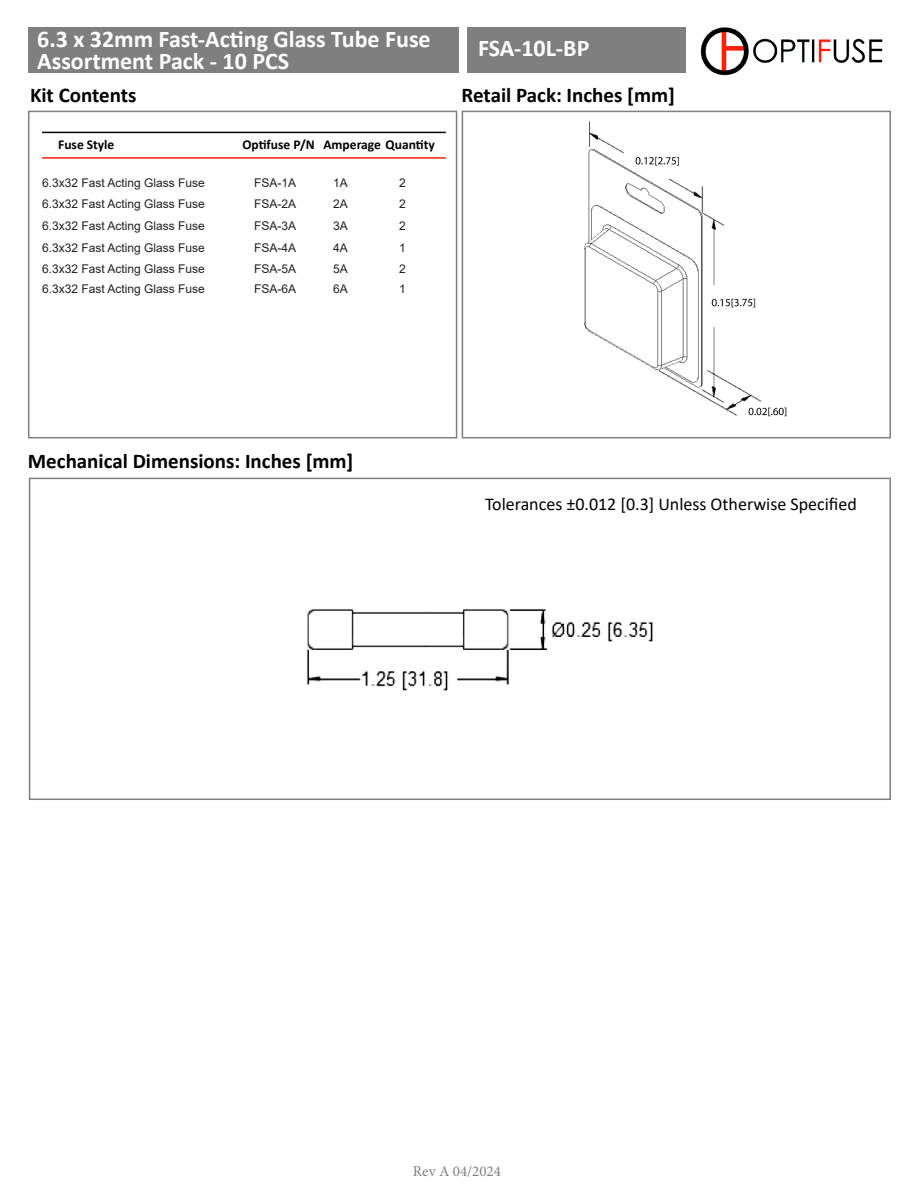
<style>
.page{position:relative;width:918px;height:1188px;background:#fff}
.page>*{position:absolute;margin:0;border:0;box-sizing:border-box;transform-origin:0 0}
.t1{font:700 24px/22.5px "Calibri";color:#fff}
.t2{font:700 21px "Calibri";color:#000}
.t3{font:18px "Calibri";color:#000}
.t4{font:15px "Minion Pro";color:#7f7f7f}
.t5{font:700 13.5px "Calibri";color:#000}
.t6{font:12px "Arial";color:#231f20}
</style>
<div class="page">
<img style="left:701px;top:27px;width:182px;height:49px">
<div style="left:29px;top:478px;width:862px;height:322px;border:2px solid #7f7f7f"></div>
<img style="left:584px;top:121px;width:203px;height:296px">
<div style="left:462px;top:111px;width:429px;height:327px;border:2px solid #7f7f7f"></div>
<div style="left:28px;top:111px;width:429px;height:327px;border:2px solid #7f7f7f"></div>
<hr style="left:42px;top:157px;width:404px;height:2px;background:#ff2100">
<hr style="left:42px;top:132px;width:404px;height:1px;background:#000">
<div style="left:28px;top:27px;width:431px;height:46px;background:#7f7f7f"></div>
<div style="left:468px;top:27px;width:218px;height:46px;background:#7f7f7f"></div>
<img style="left:307px;top:608px;width:346px;height:83px">
<p class="t1" style="left:37px;top:27px;width:395px">6.3 x 32mm Fast-Acting Glass Tube Fuse<br>Assortment Pack - 10 PCS</p>
<p class="t2" style="left:30px;top:80px;width:108px">Kit Contents</p>
<p class="t5" style="left:58px;top:135px;width:58px">Fuse Style</p>
<p class="t5" style="left:242px;top:135px;width:74px">Optifuse P/N</p>
<p class="t5" style="left:323px;top:135px;width:113px">Amperage Quantity</p>
<p class="t6" style="left:42px;top:174px;width:164px">6.3x32 Fast Acting Glass Fuse</p>
<p class="t6" style="left:254px;top:174px;width:44px">FSA-1A</p>
<p class="t6" style="left:333px;top:174px;width:16px">1A</p>
<p class="t6" style="left:399px;top:174px;width:8px">2</p>
<p class="t6" style="left:42px;top:195px;width:164px">6.3x32 Fast Acting Glass Fuse</p>
<p class="t6" style="left:254px;top:195px;width:44px">FSA-2A</p>
<p class="t6" style="left:333px;top:195px;width:16px">2A</p>
<p class="t6" style="left:399px;top:195px;width:8px">2</p>
<p class="t6" style="left:42px;top:217px;width:164px">6.3x32 Fast Acting Glass Fuse</p>
<p class="t6" style="left:254px;top:217px;width:44px">FSA-3A</p>
<p class="t6" style="left:333px;top:217px;width:16px">3A</p>
<p class="t6" style="left:399px;top:217px;width:8px">2</p>
<p class="t6" style="left:42px;top:239px;width:164px">6.3x32 Fast Acting Glass Fuse</p>
<p class="t6" style="left:254px;top:239px;width:44px">FSA-4A</p>
<p class="t6" style="left:333px;top:239px;width:16px">4A</p>
<p class="t6" style="left:399px;top:239px;width:8px">1</p>
<p class="t6" style="left:42px;top:260px;width:164px">6.3x32 Fast Acting Glass Fuse</p>
<p class="t6" style="left:254px;top:260px;width:44px">FSA-5A</p>
<p class="t6" style="left:333px;top:260px;width:16px">5A</p>
<p class="t6" style="left:399px;top:260px;width:8px">2</p>
<p class="t6" style="left:42px;top:281px;width:164px">6.3x32 Fast Acting Glass Fuse</p>
<p class="t6" style="left:254px;top:281px;width:44px">FSA-6A</p>
<p class="t6" style="left:333px;top:281px;width:16px">6A</p>
<p class="t6" style="left:399px;top:281px;width:8px">1</p>
<p class="t1" style="left:478px;top:36px;width:113px">FSA-10L-BP</p>
<p class="t2" style="left:462px;top:80px;width:215px">Retail Pack: Inches [mm]</p>
<p class="t2" style="left:28px;top:446px;width:327px">Mechanical Dimensions: Inches [mm]</p>
<p class="t3" style="left:485px;top:492px;width:373px">Tolerances ±0.012 [0.3] Unless Otherwise Specified</p>
<p class="t4" style="left:413px;top:1162px;width:90px">Rev A 04/2024</p>
</div>
